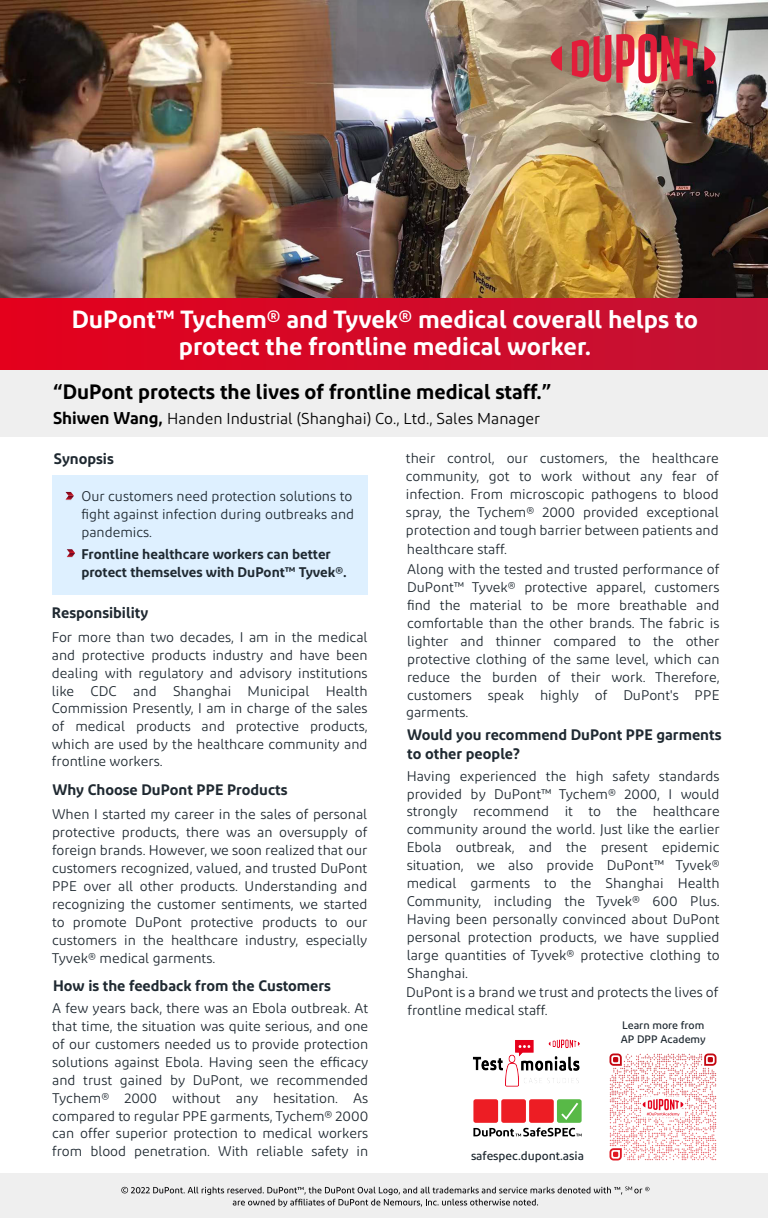
<style>
.page{position:relative;width:768px;height:1218px;background:#fff}
.page>*{position:absolute;margin:0;border:0;box-sizing:border-box;transform-origin:0 0}
.t1{font:600 24.84px/27.4px "Diodrum";color:#fff;text-align:center}
.t2{font:600 20.8px "Diodrum";color:#000}
.t3{font:15.76px "Diodrum";color:#000}
.t4{font:600 15.2px/19.2px "Diodrum";color:#1f2931}
.t5{font:14px/17.9px "Diodrum";color:#1f2931;text-align:justify}
.t6{font:600 14px/17.6px "Diodrum";color:#1f2931}
.t7{font:500 12.2px "Diodrum";color:#1f2931}
.t8{font:500 10.88px/13.9px "Diodrum";color:#1f2931}
.t9{font:600 4.84px "Diodrum";color:#e21d3a}
.s1{font-weight:600;font-size:17.08px}
</style>
<div class="page">
<img style="left:0;top:0;width:768px;height:298px">
<div style="left:0;top:1173px;width:768px;height:44px;background:#efefef"></div>
<div style="left:0;top:370px;width:768px;height:66px;background:#efefef"></div>
<div style="left:0;top:299px;width:768px;height:70px;background:linear-gradient(to right,#e4001c,#c21335)"></div>
<img style="left:551px;top:33px;width:165px;height:51px">
<div style="left:52px;top:475px;width:316px;height:119px;background:#def0ff"></div>
<svg style="left:67px;top:549px;width:8px;height:9px"></svg>
<svg style="left:66px;top:492px;width:8px;height:8px"></svg>
<svg style="left:473px;top:1127px;width:109px;height:9px"></svg>
<div style="left:473px;top:1099px;width:25px;height:23px;background:#ed1d24;border-radius:2px"></div>
<div style="left:501px;top:1099px;width:25px;height:23px;background:#ed1d24;border-radius:2px"></div>
<div style="left:529px;top:1099px;width:25px;height:23px;background:#ed1d24;border-radius:2px"></div>
<div style="left:557px;top:1099px;width:25px;height:23px;background:#58b947;border-radius:2px"></div>
<svg style="left:561px;top:1102px;width:17px;height:17px"></svg>
<img style="left:473px;top:1039px;width:107px;height:48px">
<svg style="left:121px;top:1186px;width:528px;height:20px"></svg>
<img style="left:609px;top:1053px;width:108px;height:108px">
<p class="t9" style="left:707px;top:80px;width:8px">TM</p>
<h1 class="t1" style="left:72px;top:305px;width:628px">DuPont™ Tychem® and Tyvek® medical coverall helps to protect the frontline medical worker.</h1>
<h2 class="t2" style="left:53px;top:378px;width:500px">“DuPont protects the lives of frontline medical staff.”</h2>
<p class="t3" style="left:53px;top:409px;width:489px"><span class="s1">Shiwen Wang,</span> Handen Industrial (Shanghai) Co., Ltd., Sales Manager</p>
<p class="t4" style="left:54px;top:448px;width:61px">Synopsis</p>
<p class="t5" style="left:406px;top:448px;width:314px">their control, our customers, the healthcare community, got to work without any fear of infection. From microscopic pathogens to blood spray, the Tychem® 2000 provided exceptional protection and tough barrier between patients and</p>
<p class="t5" style="left:81px;top:487px;width:274px;text-align:left">Our customers need protection solutions to fight against infection during outbreaks and pandemics.</p>
<p class="t6" style="left:81px;top:545px;width:267px">Frontline healthcare workers can better protect themselves with DuPont™ Tyvek®.</p>
<p class="t4" style="left:52px;top:603px;width:98px">Responsibility</p>
<p class="t5" style="left:52px;top:627px;width:317px">For more than two decades, I am in the medical and protective products industry and have been dealing with regulatory and advisory institutions like CDC and Shanghai Municipal Health Commission Presently, I am in charge of the sales of medical products and protective products, which are used by the healthcare community and</p>
<p class="t5" style="left:52px;top:752px;width:112px">frontline workers.</p>
<p class="t4" style="left:52px;top:780px;width:237px">Why Choose DuPont PPE Products</p>
<p class="t5" style="left:52px;top:805px;width:317px">When I started my career in the sales of personal protective products, there was an oversupply of foreign brands. However, we soon realized that our customers recognized, valued, and trusted DuPont PPE over all other products. Understanding and recognizing the customer sentiments, we started to promote DuPont protective products to our customers in the healthcare industry, especially Tyvek® medical garments.</p>
<p class="t4" style="left:53px;top:975px;width:279px">How is the feedback from the Customers</p>
<p class="t5" style="left:52px;top:998px;width:318px">A few years back, there was an Ebola outbreak. At that time, the situation was quite serious, and one of our customers needed us to provide protection solutions against Ebola. Having seen the efficacy and trust gained by DuPont, we recommended Tychem® 2000 without any hesitation. As compared to regular PPE garments, Tychem® 2000 can offer superior protection to medical workers from blood penetration. With reliable safety in</p>
<p class="t5" style="left:407px;top:539px;width:101px">healthcare staff.</p>
<p class="t5" style="left:407px;top:560px;width:314px">Along with the tested and trusted performance of DuPont™ Tyvek® protective apparel, customers find the material to be more breathable and comfortable than the other brands. The fabric is lighter and thinner compared to the other protective clothing of the same level, which can reduce the burden of their work. Therefore, customers speak highly of DuPont's PPE</p>
<p class="t5" style="left:406px;top:703px;width:64px">garments.</p>
<p class="t4" style="left:407px;top:724px;width:316px">Would you recommend DuPont PPE garments to other people?</p>
<p class="t5" style="left:407px;top:766px;width:314px">Having experienced the high safety standards provided by DuPont™ Tychem® 2000, I would strongly recommend it to the healthcare community around the world. Just like the earlier Ebola outbreak, and the present epidemic situation, we also provide DuPont™ Tyvek® medical garments to the Shanghai Health Community, including the Tyvek® 600 Plus.<br>Having been personally convinced about DuPont personal protection products, we have supplied large quantities of Tyvek® protective clothing to</p>
<p class="t5" style="left:406px;top:963px;width:314px;line-height:18.5px;text-align:left">Shanghai.<br>DuPont is a brand we trust and protects the lives of frontline medical staff.</p>
<p class="t8" style="left:621px;top:1017px;width:86px">Learn more from<br>AP DPP Academy</p>
<p class="t7" style="left:471px;top:1148px;width:115px">safespec.dupont.asia</p>
</div>
